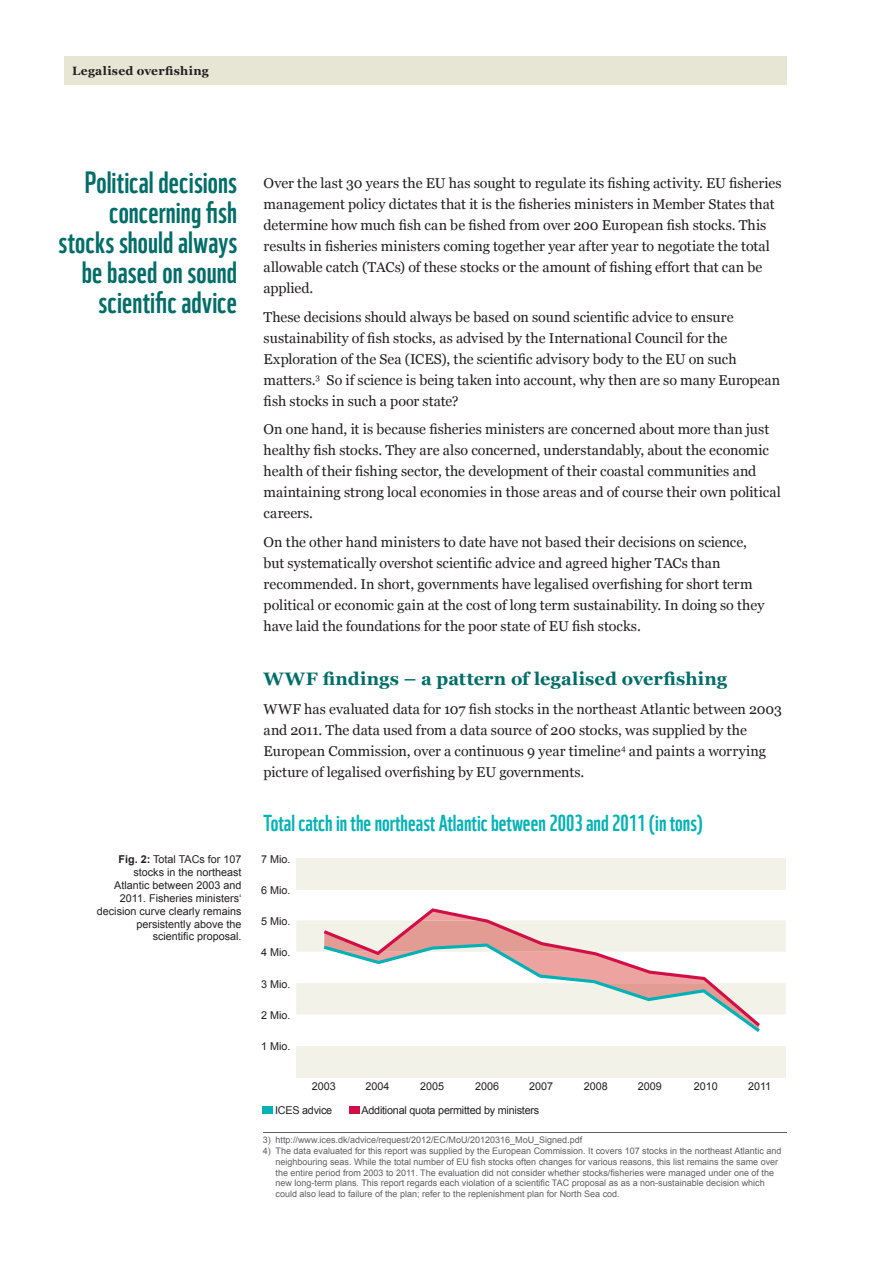
<style>
.page{position:relative;width:893px;height:1263px;background:#fff}
.page>*{position:absolute;margin:0;border:0;box-sizing:border-box;transform-origin:0 0}
.t1{font:30px/30px "WWF";letter-spacing:.005em;color:#006d68;text-align:right}
.t2{font:22.5px "WWF";color:#00b2b5}
.t3{font:700 18px "Georgia";letter-spacing:.005em;color:#006d68}
.t4{font:14.25px/21px "Georgia";color:#231f20}
.t5{font:700 12px "Georgia";letter-spacing:.025em;color:#231f20}
.t6{font:10.8px/12.9px "Arial";color:#231f20;text-align:right}
.t7{font:10.8px "Arial";letter-spacing:-.02em;color:#231f20}
.t8{font:9px/10.8px "Arial";color:#5f5f62}
.s1{font-weight:700}
</style>
<div class="page">
<div style="left:64px;top:56px;width:723px;height:29px;background:#e7e5d4"></div>
<div style="left:296px;top:858px;width:490px;height:32px;background:#f2f2e9"></div>
<div style="left:296px;top:1046px;width:490px;height:31px;background:#f2f2e9"></div>
<svg style="left:417px;top:908px;width:72px;height:12px"></svg>
<svg style="left:296px;top:920px;width:490px;height:112px"></svg>
<div style="left:262px;top:1106px;width:10px;height:8px;background:#00b2b5"></div>
<div style="left:349px;top:1106px;width:10px;height:8px;background:#d20e46"></div>
<hr style="left:263px;top:1132px;width:524px;height:1px;background:#5c5c5f">
<p class="t5" style="left:72px;top:63px;width:138px">Legalised overfishing</p>
<h1 class="t1" style="left:58px;top:164px;width:180px">Political decisions concerning fish stocks should always be based on sound scientific advice</h1>
<p class="t6" style="left:97px;top:852px;width:146px"><span class="s1">Fig. 2:</span> Total TACs for 107 stocks in the northeast<br>Atlantic between 2003 and<br>2011. Fisheries ministers‘ decision curve clearly remains persistently above the scientific proposal.</p>
<p class="t4" style="left:264px;top:173px;width:520px">Over the last 30 years the EU has sought to regulate its fishing activity. EU fisheries management policy dictates that it is the fisheries ministers in Member States that determine how much fish can be fished from over 200 European fish stocks. This results in fisheries ministers coming together year after year to negotiate the total allowable catch (TACs) of these stocks or the amount of fishing effort that can be applied.</p>
<p class="t4" style="left:264px;top:307px;width:518px">These decisions should always be based on sound scientific advice to ensure sustainability of fish stocks, as advised by the International Council for the Exploration of the Sea (ICES), the scientific advisory body to the EU on such matters.<sup>3</sup> So if science is being taken into account, why then are so many European fish stocks in such a poor state?</p>
<p class="t4" style="left:264px;top:419px;width:519px">On one hand, it is because fisheries ministers are concerned about more than just healthy fish stocks. They are also concerned, understandably, about the economic health of their fishing sector, the development of their coastal communities and maintaining strong local economies in those areas and of course their own political careers.</p>
<p class="t4" style="left:264px;top:532px;width:502px">On the other hand ministers to date have not based their decisions on science, but systematically overshot scientific advice and agreed higher TACs than recommended. In short, governments have legalised overfishing for short term political or economic gain at the cost of long term sustainability. In doing so they have laid the foundations for the poor state of EU fish stocks.</p>
<p class="t3" style="left:264px;top:668px;width:465px">WWF findings – a pattern of legalised overfishing</p>
<p class="t4" style="left:264px;top:699px;width:520px">WWF has evaluated data for 107 fish stocks in the northeast Atlantic between 2003 and 2011. The data used from a data source of 200 stocks, was supplied by the European Commission, over a continuous 9 year timeline<sup>4</sup> and paints a worrying picture of legalised overfishing by EU governments.</p>
<h2 class="t2" style="left:264px;top:805px;width:441px">Total catch in the northeast Atlantic between 2003 and 2011 (in tons)</h2>
<p class="t6" style="left:261px;top:852px;width:31px">7 Mio.</p>
<p class="t6" style="left:261px;top:884px;width:31px">6 Mio.</p>
<p class="t6" style="left:261px;top:915px;width:31px">5 Mio.</p>
<p class="t6" style="left:261px;top:946px;width:31px">4 Mio.</p>
<p class="t6" style="left:261px;top:977px;width:31px">3 Mio.</p>
<p class="t6" style="left:261px;top:1009px;width:31px">2 Mio.</p>
<p class="t6" style="left:261px;top:1040px;width:31px">1 Mio.</p>
<p class="t6" style="left:312px;top:1080px;width:26px">2003</p>
<p class="t6" style="left:365px;top:1080px;width:26px">2004</p>
<p class="t6" style="left:420px;top:1080px;width:26px">2005</p>
<p class="t6" style="left:475px;top:1080px;width:26px">2006</p>
<p class="t6" style="left:529px;top:1080px;width:26px">2007</p>
<p class="t6" style="left:584px;top:1080px;width:26px">2008</p>
<p class="t6" style="left:638px;top:1080px;width:26px">2009</p>
<p class="t6" style="left:694px;top:1080px;width:26px">2010</p>
<p class="t6" style="left:748px;top:1080px;width:25px">2011</p>
<p class="t7" style="left:275px;top:1103px;width:59px">ICES advice</p>
<p class="t7" style="left:361px;top:1103px;width:179px">Additional quota permitted by ministers</p>
<p class="t8" style="left:263px;top:1135px;width:321px">3) http://www.ices.dk/advice/request/2012/EC/MoU/20120316_MoU_Signed.pdf</p>
<p class="t8" style="left:276px;top:1145px;width:507px;text-indent:-13px">4) The data evaluated for this report was supplied by the European Commission. It covers 107 stocks in the northeast Atlantic and neighbouring seas. While the total number of EU fish stocks often changes for various reasons, this list remains the same over the entire period from 2003 to 2011. The evaluation did not consider whether stocks/fisheries were managed under one of the new long-term plans. This report regards each violation of a scientific TAC proposal as as a non-sustainable decision which could also lead to failure of the plan; refer to the replenishment plan for North Sea cod.</p>
</div>
